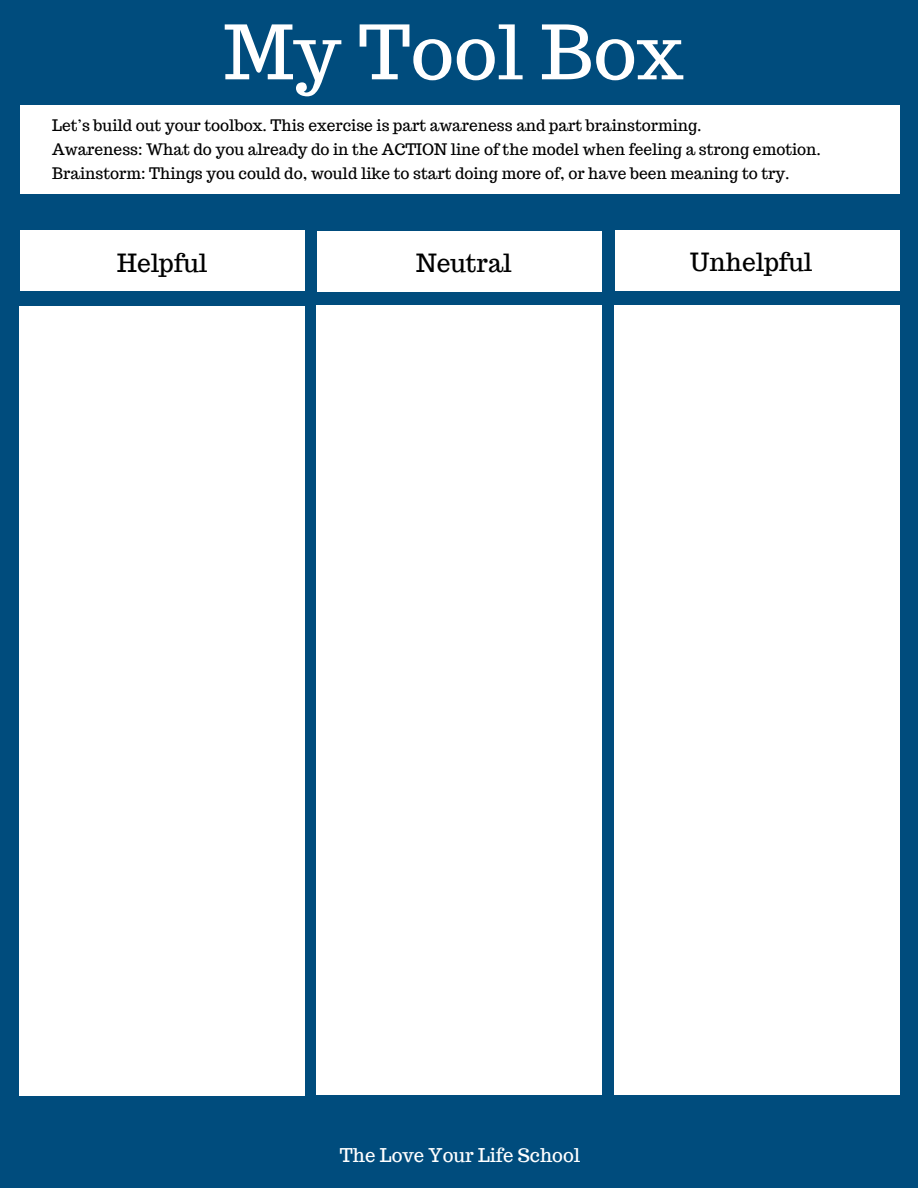
<style>
.page{position:relative;width:918px;height:1188px;background:#004c7d}
.page>*{position:absolute;margin:0;border:0;box-sizing:border-box;transform-origin:0 0}
.t1{font:74.7px "Trocchi";color:#fff}
.t2{font:24.6px "Trocchi";color:#000}
.t3{font:18.6px "Trocchi";color:#fff}
.t4{font:15.6px/23.7px "Trocchi";color:#000}
</style>
<div class="page">
<div style="left:20px;top:106px;width:880px;height:87px;background:#fff"></div>
<div style="left:20px;top:230px;width:285px;height:61px;background:#fff"></div>
<div style="left:317px;top:231px;width:285px;height:61px;background:#fff"></div>
<div style="left:615px;top:230px;width:284px;height:61px;background:#fff"></div>
<div style="left:19px;top:307px;width:286px;height:789px;background:#fff"></div>
<div style="left:317px;top:306px;width:285px;height:789px;background:#fff"></div>
<div style="left:615px;top:306px;width:285px;height:789px;background:#fff"></div>
<h1 class="t1" style="left:224px;top:3px;width:461px">My Tool Box</h1>
<p class="t4" style="left:52px;top:114px;width:770px">Let’s build out your toolbox. This exercise is part awareness and part brainstorming.<br>Awareness: What do you already do in the ACTION line of the model when feeling a strong emotion.<br>Brainstorm: Things you could do, would like to start doing more of, or have been meaning to try.</p>
<h2 class="t2" style="left:117px;top:247px;width:92px">Helpful</h2>
<h2 class="t2" style="left:416px;top:247px;width:97px">Neutral</h2>
<h2 class="t2" style="left:690px;top:246px;width:124px">Unhelpful</h2>
<p class="t3" style="left:340px;top:1143px;width:242px">The Love Your Life School</p>
</div>
